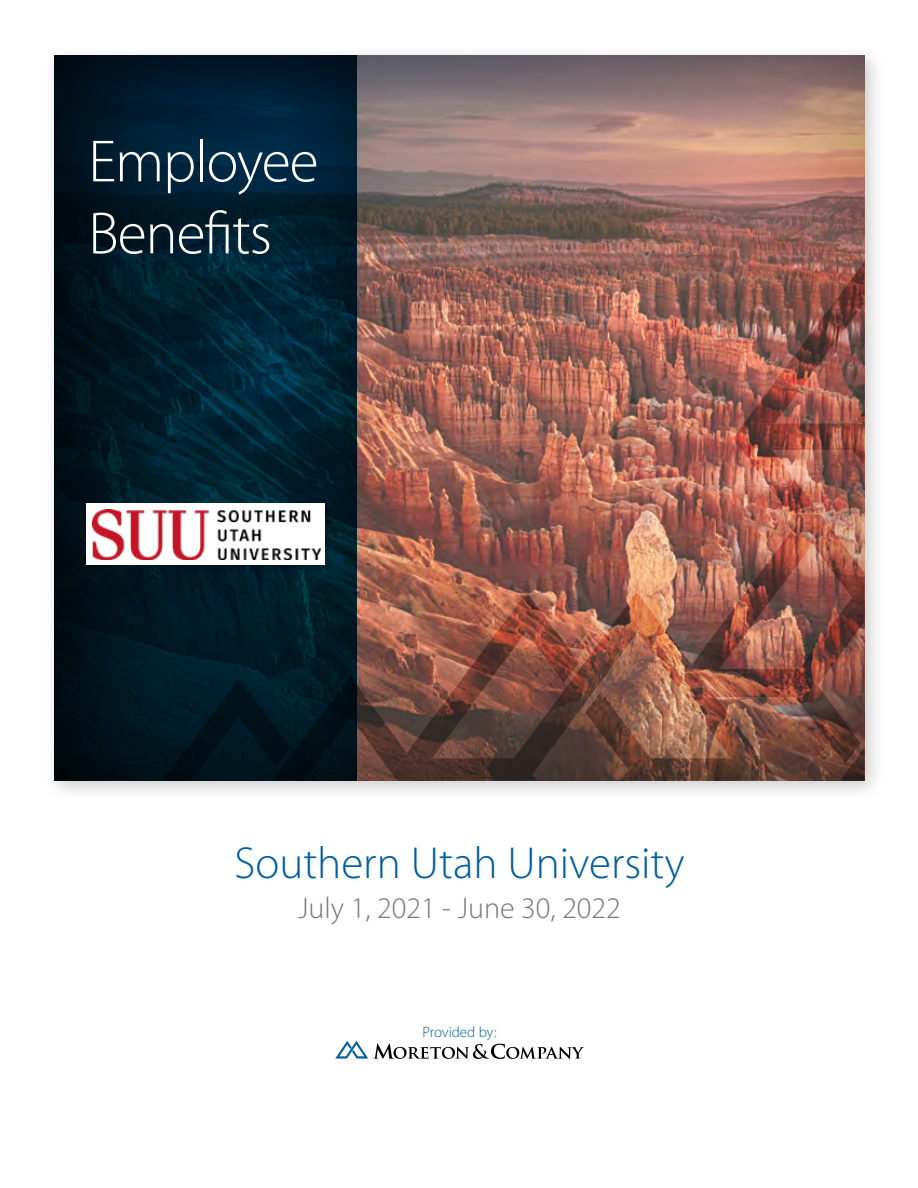
<style>
.page{position:relative;width:918px;height:1188px;background:#fff}
.page>*{position:absolute;margin:0;border:0;box-sizing:border-box;transform-origin:0 0}
.t1{font:300 60px/72px "Myriad Pro";letter-spacing:-.02em;color:#fff}
.t2{font:300 45px "Myriad Pro";color:#005f9e}
.t3{font:300 30px "Myriad Pro";color:#77787b}
.t4{font:300 15px "Myriad Pro";letter-spacing:-.005em;color:#005f9e}
</style>
<div class="page">
<div style="left:44px;top:45px;width:841px;height:756px;background:#000;opacity:.2"></div>
<div style="left:54px;top:55px;width:812px;height:726px;background:#000;opacity:.55"></div>
<img style="left:385px;top:261px;width:480px;height:520px">
<div style="left:53px;top:55px;width:332px;height:727px;background:#000;opacity:.75"></div>
<div style="left:85px;top:502px;width:248px;height:72px;background:#000;opacity:.25"></div>
<div style="left:87px;top:504px;width:238px;height:61px;background:#fff"></div>
<img style="left:92px;top:509px;width:228px;height:51px">
<svg style="left:335px;top:1041px;width:249px;height:18px"></svg>
<h1 class="t1" style="left:88px;top:125px;width:232px">Employee<br>Benefits</h1>
<p class="t2" style="left:234px;top:836px;width:452px">Southern Utah University</p>
<p class="t3" style="left:298px;top:890px;width:324px">July 1, 2021 - June 30, 2022</p>
<p class="t4" style="left:423px;top:1023px;width:76px">Provided by:</p>
</div>
